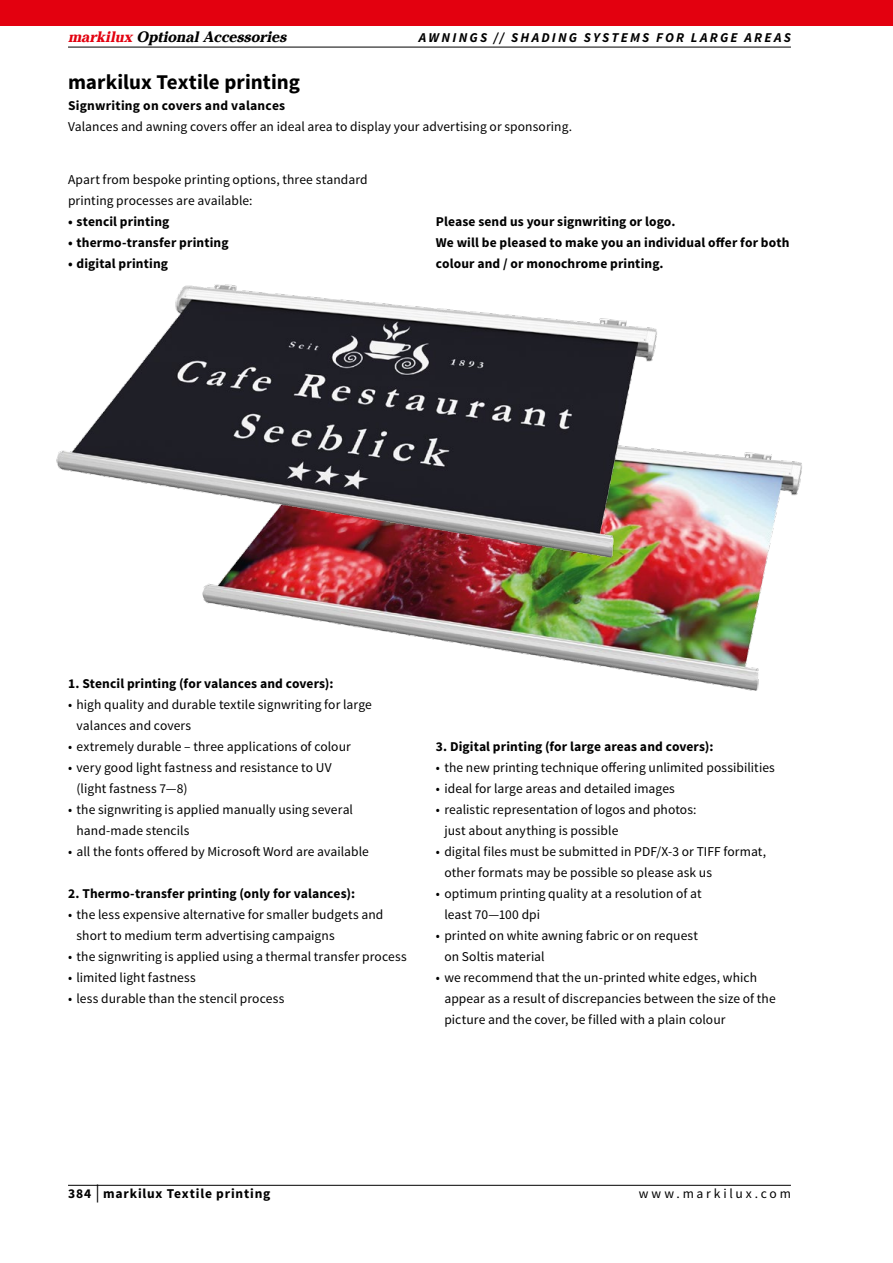
<style>
.page{position:relative;width:893px;height:1263px;background:#fff}
.page>*{position:absolute;margin:0;border:0;box-sizing:border-box;transform-origin:0 0}
.t1{font:700 21px "Source Sans Pro";color:#000}
.t2{font:15px "markilux Header";letter-spacing:.005em;color:#000}
.t3{font:13.5px/21px "Source Sans Pro";letter-spacing:.005em;color:#000}
.t4{font:700 13.5px/21px "Source Sans Pro";letter-spacing:.01em;color:#000}
.t5{font:italic 700 13.5px "Source Sans Pro";letter-spacing:.165em;color:#000}
.t6{font:700 13.5px "Source Sans Pro";letter-spacing:.06em;color:#000}
.t7{font:13.5px "Source Sans Pro";letter-spacing:.21em;color:#000}
.s1{color:#e3000f}
.s2{font-weight:400;font-size:18px}
</style>
<div class="page">
<div style="left:0;top:0;width:893px;height:26px;background:#e3000f"></div>
<hr style="left:68px;top:47px;width:723px;height:1px;background:#000">
<hr style="left:68px;top:1185px;width:723px;height:1px;background:#000">
<img style="left:202px;top:449px;width:600px;height:242px">
<img style="left:56px;top:284px;width:606px;height:278px">
<p class="t2" style="left:68px;top:24px;width:220px"><span class="s1">markilux</span> Optional Accessories</p>
<p class="t5" style="left:419px;top:29px;width:374px">AWNINGS // SHADING SYSTEMS FOR LARGE AREAS</p>
<h1 class="t1" style="left:68px;top:69px;width:234px">markilux Textile printing</h1>
<p class="t4" style="left:68px;top:96px;width:219px">Signwriting on covers and valances</p>
<p class="t3" style="left:68px;top:116px;width:505px">Valances and awning covers offer an ideal area to display your advertising or sponsoring.</p>
<p class="t3" style="left:68px;top:169px;width:301px">Apart from bespoke printing options, three standard printing processes are available:</p>
<p class="t4" style="left:68px;top:211px;width:103px">• stencil printing</p>
<p class="t4" style="left:68px;top:232px;width:162px">• thermo-transfer printing</p>
<p class="t4" style="left:68px;top:253px;width:101px">• digital printing</p>
<p class="t4" style="left:436px;top:211px;width:355px">Please send us your signwriting or logo.<br>We will be pleased to make you an individual offer for both colour and / or monochrome printing.</p>
<p class="t4" style="left:68px;top:673px;width:267px">1. Stencil printing (for valances and covers):</p>
<p class="t3" style="left:77px;top:694px;width:297px;text-indent:-9px">• high quality and durable textile signwriting for large valances and covers</p>
<p class="t3" style="left:68px;top:736px;width:284px">• extremely durable – three applications of colour</p>
<p class="t3" style="left:77px;top:757px;width:257px;text-indent:-9px">• very good light fastness and resistance to UV (light fastness 7—8)</p>
<p class="t3" style="left:77px;top:799px;width:278px;text-indent:-9px">• the signwriting is applied manually using several hand-made stencils</p>
<p class="t3" style="left:68px;top:841px;width:302px">• all the fonts offered by Microsoft Word are available</p>
<p class="t4" style="left:68px;top:883px;width:289px">2. Thermo-transfer printing (only for valances):</p>
<p class="t3" style="left:77px;top:904px;width:308px;text-indent:-9px">• the less expensive alternative for smaller budgets and short to medium term advertising campaigns</p>
<p class="t3" style="left:68px;top:946px;width:340px">• the signwriting is applied using a thermal transfer process</p>
<p class="t3" style="left:68px;top:967px;width:129px">• limited light fastness</p>
<p class="t3" style="left:68px;top:988px;width:218px">• less durable than the stencil process</p>
<p class="t4" style="left:436px;top:736px;width:279px">3. Digital printing (for large areas and covers):</p>
<p class="t3" style="left:436px;top:757px;width:341px">• the new printing technique offering unlimited possibilities</p>
<p class="t3" style="left:436px;top:778px;width:241px">• ideal for large areas and detailed images</p>
<p class="t3" style="left:444px;top:799px;width:254px;text-indent:-9px">• realistic representation of logos and photos: just about anything is possible</p>
<p class="t3" style="left:444px;top:841px;width:323px;text-indent:-9px">• digital files must be submitted in PDF/X-3 or TIFF format, other formats may be possible so please ask us</p>
<p class="t3" style="left:444px;top:883px;width:259px;text-indent:-9px">• optimum printing quality at a resolution of at least 70—100 dpi</p>
<p class="t3" style="left:444px;top:925px;width:255px;text-indent:-9px">• printed on white awning fabric or on request on Soltis material</p>
<p class="t3" style="left:444px;top:967px;width:333px;text-indent:-9px">• we recommend that the un-printed white edges, which appear as a result of discrepancies between the size of the picture and the cover, be filled with a plain colour</p>
<p class="t6" style="left:68px;top:1185px;width:204px">384 <span class="s2">|</span> markilux Textile printing</p>
<p class="t7" style="left:639px;top:1185px;width:154px">www.markilux.com</p>
</div>
